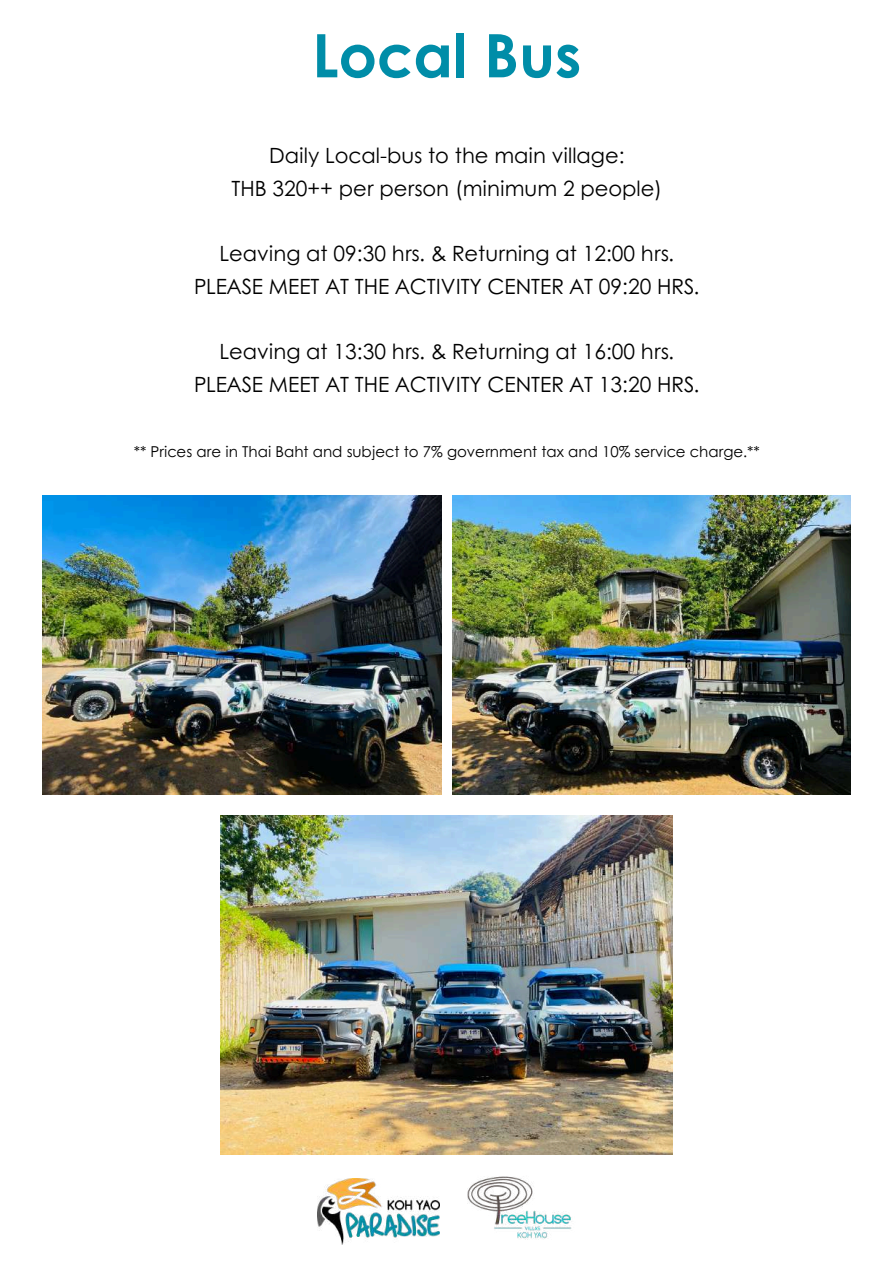
<style>
.page{position:relative;width:894px;height:1264px;background:#fff}
.page>*{position:absolute;margin:0;border:0;box-sizing:border-box;transform-origin:0 0}
.t1{font:700 60px "Century Gothic";color:#008da8}
.t2{font:21px/32.7px "Century Gothic";color:#000;text-align:center}
.t3{font:15px "Century Gothic";color:#000}
</style>
<div class="page">
<img style="left:452px;top:495px;width:398px;height:299px">
<img style="left:43px;top:495px;width:398px;height:299px">
<img style="left:221px;top:815px;width:451px;height:339px">
<img style="left:467px;top:1176px;width:105px;height:64px">
<img style="left:317px;top:1178px;width:122px;height:66px">
<h1 class="t1" style="left:312px;top:10px;width:270px">Local Bus</h1>
<p class="t2" style="left:231px;top:138px;width:432px">Daily Local-bus to the main village:<br>THB 320++ per person (minimum 2 people)</p>
<p class="t2" style="left:194px;top:236px;width:506px">Leaving at 09:30 hrs. &amp; Returning at 12:00 hrs.<br>PLEASE MEET AT THE ACTIVITY CENTER AT 09:20 HRS.</p>
<p class="t2" style="left:194px;top:334px;width:506px">Leaving at 13:30 hrs. &amp; Returning at 16:00 hrs.<br>PLEASE MEET AT THE ACTIVITY CENTER AT 13:20 HRS.</p>
<p class="t3" style="left:134px;top:440px;width:627px">** Prices are in Thai Baht and subject to 7% government tax and 10% service charge.**</p>
</div>
